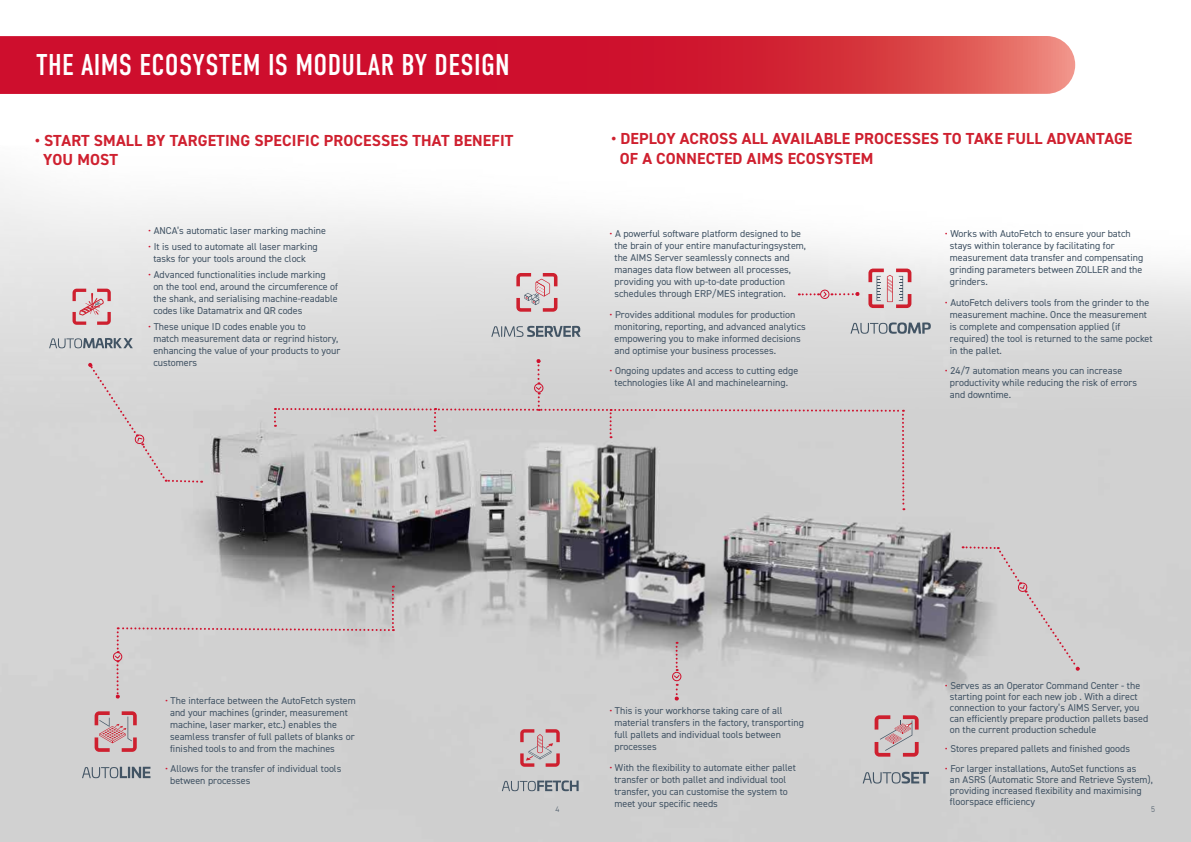
<style>
.page{position:relative;width:1191px;height:842px;background:#fff}
.page>*{position:absolute;margin:0;border:0;box-sizing:border-box;transform-origin:0 0}
.t1{font:30px "DIN Condensed";letter-spacing:.01em;color:#fff}
.t2{font:700 16px/19.2px "DIN2014";letter-spacing:.01em;color:#cf202f}
.t3{font:10px/12px "DIN2014";color:#415364}
.t4{font:300 8px "DIN2014";color:#445463}
.s1{color:#cf112d}
</style>
<div class="page">
<img style="left:0;top:182px;width:1191px;height:660px">
<svg style="left:0;top:36px;width:1075px;height:58px;background:#d22238"></svg>
<svg style="left:491px;top:326px;width:89px;height:11px"></svg>
<svg style="left:516px;top:273px;width:41px;height:39px;background:#d7aeb2"></svg>
<svg style="left:502px;top:780px;width:76px;height:11px"></svg>
<svg style="left:520px;top:729px;width:40px;height:38px;background:#cca2a6"></svg>
<svg style="left:850px;top:322px;width:80px;height:12px"></svg>
<svg style="left:868px;top:269px;width:43px;height:39px;background:#d8b0b4"></svg>
<svg style="left:862px;top:772px;width:67px;height:11px"></svg>
<svg style="left:874px;top:715px;width:44px;height:42px;background:#cca1a6"></svg>
<svg style="left:82px;top:767px;width:68px;height:11px"></svg>
<svg style="left:95px;top:711px;width:42px;height:41px;background:#cd9da2"></svg>
<svg style="left:49px;top:338px;width:84px;height:10px"></svg>
<svg style="left:72px;top:289px;width:39px;height:36px"></svg>
<div style="left:88px;top:363px;width:114px;height:121px;background:#d6d6d6"></div>
<div style="left:113px;top:652px;width:9px;height:10px;border:1px solid #cf112d;border-radius:50%"></div>
<svg style="left:114px;top:586px;width:280px;height:113px;background:#cfcece"></svg>
<div style="left:672px;top:672px;width:9px;height:9px;border:1px solid #cf112d;border-radius:50%"></div>
<div style="left:820px;top:289px;width:9px;height:10px;border:1px solid #cf112d;border-radius:50%"></div>
<svg style="left:799px;top:290px;width:60px;height:8px"></svg>
<svg style="left:962px;top:545px;width:117px;height:126px;background:#c6c3c4"></svg>
<svg style="left:274px;top:359px;width:631px;height:151px;background:#c9c7c7"></svg>
<svg style="left:673px;top:642px;width:7px;height:59px"></svg>
<h1 class="t1" style="left:36px;top:48px;width:475px">THE AIMS ECOSYSTEM IS MODULAR BY DESIGN</h1>
<h2 class="t2" style="left:43px;top:131px;width:472px;text-indent:-8px">• START SMALL BY TARGETING SPECIFIC PROCESSES THAT BENEFIT<br>YOU MOST</h2>
<h2 class="t2" style="left:620px;top:129px;width:514px;text-indent:-8px">• DEPLOY ACROSS ALL AVAILABLE PROCESSES TO TAKE FULL ADVANTAGE<br>OF A CONNECTED AIMS ECOSYSTEM</h2>
<p class="t3" style="left:148px;top:224px;width:179px"><span class="s1">•</span> ANCA’s automatic laser marking machine</p>
<p class="t3" style="left:153px;top:240px;width:166px;text-indent:-5px"><span class="s1">•</span> It is used to automate all laser marking tasks for your tools around the clock</p>
<p class="t3" style="left:153px;top:268px;width:186px;text-indent:-5px"><span class="s1">•</span> Advanced functionalities include marking on the tool end, around the circumference of the shank, and serialising machine-readable codes like Datamatrix and QR codes</p>
<p class="t3" style="left:153px;top:320px;width:188px;text-indent:-5px"><span class="s1">•</span> These unique ID codes enable you to<br>match measurement data or regrind history, enhancing the value of your products to your customers</p>
<p class="t3" style="left:170px;top:694px;width:187px;text-indent:-5px"><span class="s1">•</span> The interface between the AutoFetch system and your machines (grinder, measurement machine, laser marker, etc.) enables the seamless transfer of full pallets of blanks or finished tools to and from the machines</p>
<p class="t3" style="left:170px;top:763px;width:173px;text-indent:-5px"><span class="s1">•</span> Allows for the transfer of individual tools between processes</p>
<p class="t3" style="left:614px;top:228px;width:193px;text-indent:-5px"><span class="s1">•</span> A powerful software platform designed to be the brain of your entire manufacturingsystem, the AIMS Server seamlessly connects and manages data flow between all processes, providing you with up-to-date production schedules through ERP/MES integration.</p>
<p class="t3" style="left:614px;top:308px;width:193px;text-indent:-5px"><span class="s1">•</span> Provides additional modules for production monitoring, reporting, and advanced analytics empowering you to make informed decisions and optimise your business processes.</p>
<p class="t3" style="left:609px;top:365px;width:190px;text-align:center"><span class="s1">•</span> Ongoing updates and access to cutting edge technologies like AI and machinelearning.</p>
<p class="t3" style="left:950px;top:228px;width:195px;text-indent:-5px"><span class="s1">•</span> Works with AutoFetch to ensure your batch stays within tolerance by facilitating for measurement data transfer and compensating grinding parameters between ZOLLER and the grinders.</p>
<p class="t3" style="left:950px;top:296px;width:204px;text-indent:-5px"><span class="s1">•</span> AutoFetch delivers tools from the grinder to the measurement machine. Once the measurement is complete and compensation applied (if required) the tool is returned to the same pocket in the pallet.</p>
<p class="t3" style="left:950px;top:365px;width:189px;text-indent:-5px"><span class="s1">•</span> 24/7 automation means you can increase productivity while reducing the risk of errors and downtime.</p>
<p class="t3" style="left:950px;top:680px;width:200px;line-height:11px;text-indent:-5px"><span class="s1">•</span> Serves as an Operator Command Center - the starting point for each new job . With a direct connection to your factory’s AIMS Server, you can efficiently prepare production pallets based on the current production schedule</p>
<p class="t3" style="left:945px;top:743px;width:187px"><span class="s1">•</span> Stores prepared pallets and finished goods</p>
<p class="t3" style="left:950px;top:763px;width:204px;line-height:11px;text-indent:-5px"><span class="s1">•</span> For larger installations, AutoSet functions as<br>an ASRS (Automatic Store and Retrieve System), providing increased flexibility and maximising floorspace efficiency</p>
<p class="t3" style="left:614px;top:704px;width:191px;text-indent:-5px"><span class="s1">•</span> This is your workhorse taking care of all material transfers in the factory, transporting full pallets and individual tools between processes</p>
<p class="t3" style="left:614px;top:761px;width:183px;text-indent:-5px"><span class="s1">•</span> With the flexibility to automate either pallet transfer or both pallet and individual tool transfer, you can customise the system to meet your specific needs</p>
<p class="t4" style="left:555px;top:804px;width:5px">4</p>
<p class="t4" style="left:1151px;top:804px;width:5px">5</p>
</div>
